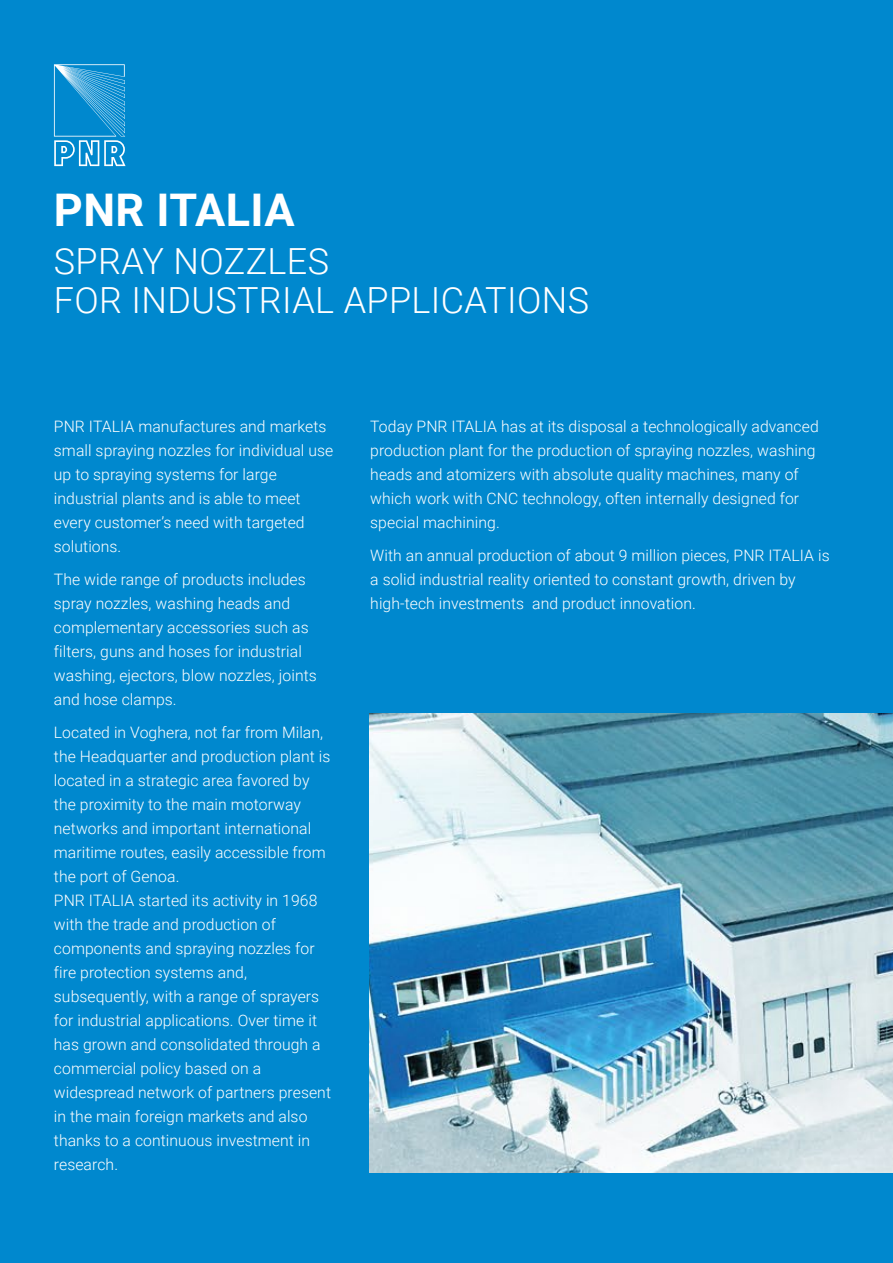
<style>
.page{position:relative;width:893px;height:1263px;background:#0088ce}
.page>*{position:absolute;margin:0;border:0;box-sizing:border-box;transform-origin:0 0}
.t1{font:700 45px "Roboto";letter-spacing:.01em;color:#fff}
.t2{font:300 36px/39px "Roboto";letter-spacing:.01em;color:#fff}
.t3{font:300 15.75px/24px "Roboto";letter-spacing:.005em;color:#fff}
</style>
<div class="page">
<img style="left:370px;top:714px;width:523px;height:459px">
<svg style="left:54px;top:64px;width:72px;height:102px"></svg>
<h1 class="t1" style="left:54px;top:178px;width:242px">PNR ITALIA</h1>
<h2 class="t2" style="left:54px;top:240px;width:536px">SPRAY NOZZLES<br>FOR INDUSTRIAL APPLICATIONS</h2>
<p class="t3" style="left:54px;top:414px;width:281px">PNR ITALIA manufactures and markets small spraying nozzles for individual use up to spraying systems for large industrial plants and is able to meet every customer’s need with targeted solutions.</p>
<p class="t3" style="left:54px;top:567px;width:265px">The wide range of products includes spray nozzles, washing heads and complementary accessories such as filters, guns and hoses for industrial washing, ejectors, blow nozzles, joints and hose clamps.</p>
<p class="t3" style="left:54px;top:720px;width:279px">Located in Voghera, not far from Milan, the Headquarter and production plant is located in a strategic area favored by the proximity to the main motorway networks and important international maritime routes, easily accessible from the port of Genoa.<br>PNR ITALIA started its activity in 1968 with the trade and production of components and spraying nozzles for fire protection systems and, subsequently, with a range of sprayers for industrial applications. Over time it has grown and consolidated through a commercial policy based on a widespread network of partners present in the main foreign markets and also thanks to a continuous investment in research.</p>
<p class="t3" style="left:370px;top:414px;width:450px">Today PNR ITALIA has at its disposal a technologically advanced production plant for the production of spraying nozzles, washing heads and atomizers with absolute quality machines, many of which work with CNC technology, often internally designed for special machining.</p>
<p class="t3" style="left:370px;top:543px;width:461px">With an annual production of about 9 million pieces, PNR ITALIA is a solid industrial reality oriented to constant growth, driven by high-tech investments and product innovation.</p>
</div>
